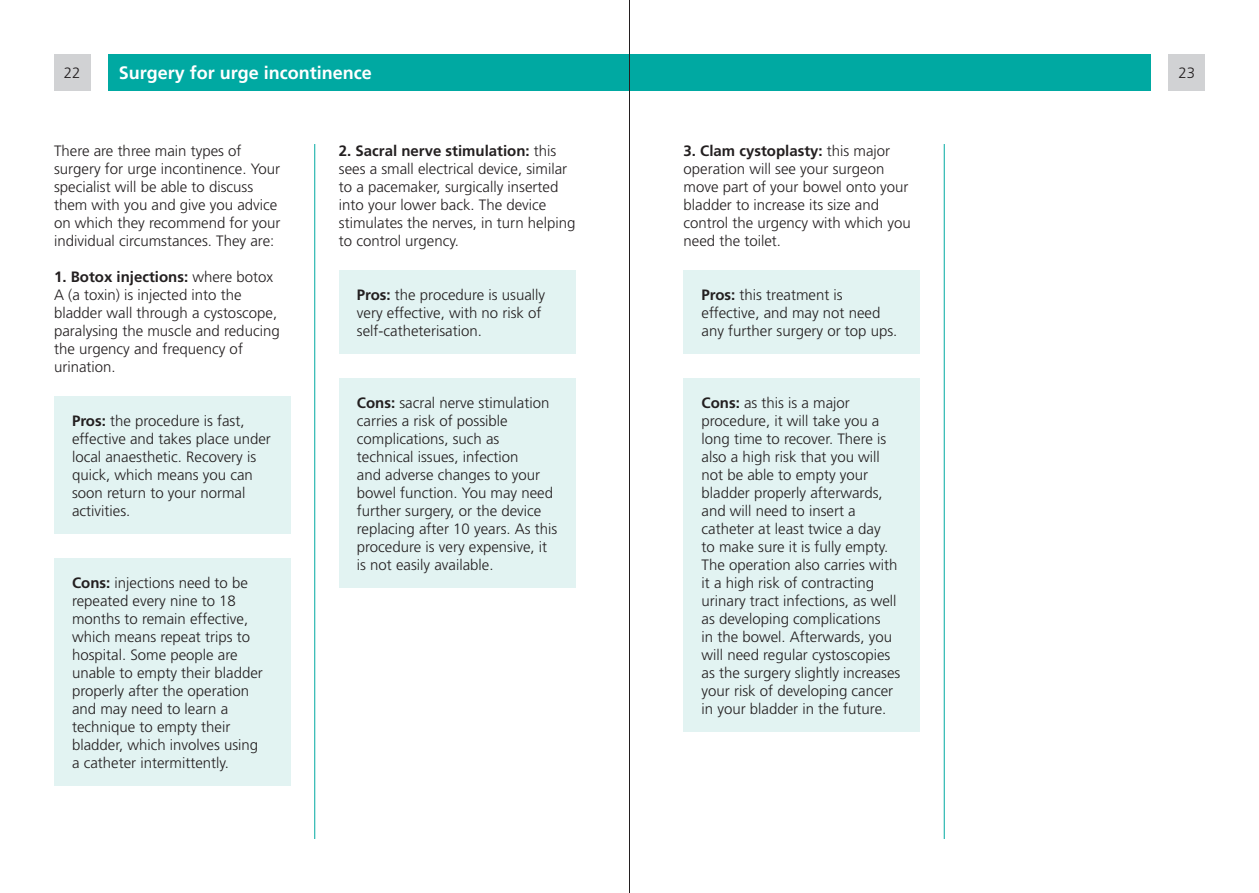
<style>
.page{position:relative;width:1259px;height:893px;background:#fff}
.page>*{position:absolute;margin:0;border:0;box-sizing:border-box;transform-origin:0 0}
.Headings{font:700 18px "Frutiger";color:#fff}
.Boxed{font:300 15px/18px "Frutiger";color:#231f20}
.Body{font:300 15px/18px "Frutiger";color:#231f20}
.s1{font-weight:700}
</style>
<div class="page">
<div style="left:1169px;top:54px;width:36px;height:36px;background:#d1d2d4"></div>
<div style="left:54px;top:54px;width:36px;height:36px;background:#d1d2d4"></div>
<div style="left:339px;top:378px;width:236px;height:210px;background:#e2f3f2"></div>
<div style="left:339px;top:270px;width:236px;height:84px;background:#e2f3f2"></div>
<div style="left:54px;top:558px;width:237px;height:228px;background:#e2f3f2"></div>
<div style="left:54px;top:396px;width:237px;height:138px;background:#e2f3f2"></div>
<div style="left:108px;top:54px;width:1043px;height:36px;background:#00a9a2"></div>
<hr style="left:314px;top:144px;width:1px;height:695px;background:#00a9a2">
<div style="left:683px;top:378px;width:237px;height:354px;background:#e2f3f2"></div>
<div style="left:683px;top:270px;width:237px;height:84px;background:#e2f3f2"></div>
<hr style="left:944px;top:144px;width:1px;height:695px;background:#00a9a2">
<hr style="left:629px;top:0;width:1px;height:893px;background:#231f20">
<p class="Boxed" style="left:64px;top:64px;width:18px">22</p>
<p class="Headings" style="left:119px;top:62px;width:255px">Surgery for urge incontinence</p>
<p class="Boxed" style="left:1178px;top:64px;width:18px">23</p>
<p class="Body" style="left:54px;top:142px;width:228px">There are three main types of surgery for urge incontinence. Your specialist will be able to discuss them with you and give you advice on which they recommend for your individual circumstances. They are:</p>
<p class="Body" style="left:54px;top:268px;width:227px"><span class="s1">1. Botox injections:</span> where botox<br>A (a toxin) is injected into the bladder wall through a cystoscope, paralysing the muscle and reducing the urgency and frequency of urination.</p>
<p class="Boxed" style="left:72px;top:412px;width:200px"><span class="s1">Pros:</span> the procedure is fast, effective and takes place under local anaesthetic. Recovery is quick, which means you can soon return to your normal activities.</p>
<p class="Boxed" style="left:72px;top:574px;width:192px"><span class="s1">Cons:</span> injections need to be repeated every nine to 18 months to remain effective, which means repeat trips to hospital. Some people are unable to empty their bladder properly after the operation and may need to learn a technique to empty their bladder, which involves using a catheter intermittently.</p>
<p class="Body" style="left:339px;top:142px;width:238px"><span class="s1">2. Sacral nerve stimulation:</span> this sees a small electrical device, similar to a pacemaker, surgically inserted into your lower back. The device stimulates the nerves, in turn helping to control urgency.</p>
<p class="Boxed" style="left:357px;top:286px;width:190px"><span class="s1">Pros:</span> the procedure is usually very effective, with no risk of self-catheterisation.</p>
<p class="Boxed" style="left:357px;top:394px;width:202px"><span class="s1">Cons:</span> sacral nerve stimulation carries a risk of possible complications, such as technical issues, infection<br>and adverse changes to your bowel function. You may need further surgery, or the device replacing after 10 years. As this procedure is very expensive, it is not easily available.</p>
<p class="Body" style="left:683px;top:142px;width:229px"><span class="s1">3. Clam cystoplasty:</span> this major operation will see your surgeon move part of your bowel onto your bladder to increase its size and control the urgency with which you need the toilet.</p>
<p class="Boxed" style="left:701px;top:286px;width:197px"><span class="s1">Pros:</span> this treatment is effective, and may not need any further surgery or top ups.</p>
<p class="Boxed" style="left:701px;top:394px;width:200px"><span class="s1">Cons:</span> as this is a major procedure, it will take you a long time to recover. There is also a high risk that you will not be able to empty your bladder properly afterwards, and will need to insert a catheter at least twice a day<br>to make sure it is fully empty.<br>The operation also carries with it a high risk of contracting urinary tract infections, as well as developing complications<br>in the bowel. Afterwards, you will need regular cystoscopies as the surgery slightly increases your risk of developing cancer in your bladder in the future.</p>
</div>
